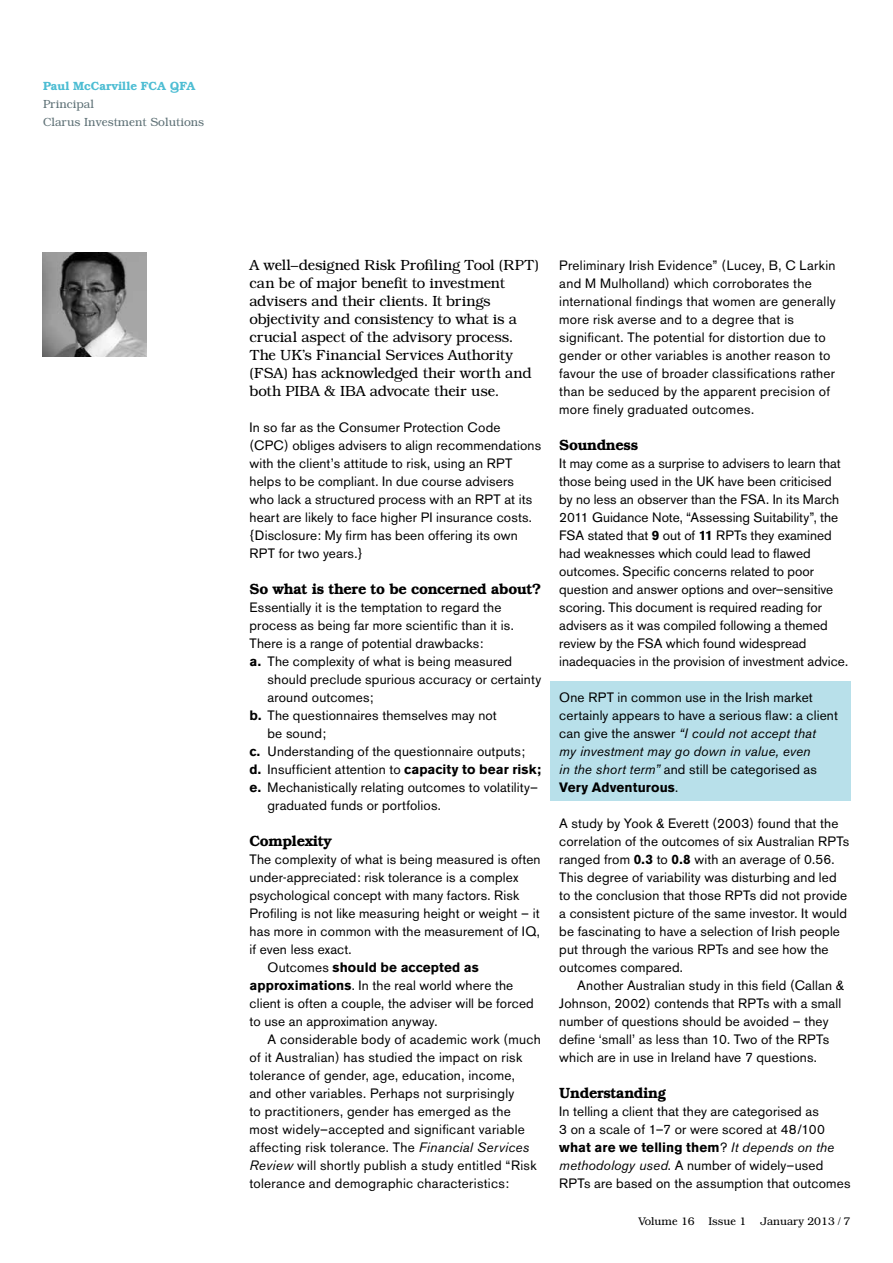
<style>
.page{position:relative;width:893px;height:1263px;background:#fff}
.page>*{position:absolute;margin:0;border:0;box-sizing:border-box;transform-origin:0 0}
.t1{font:300 15px/18px "Bookman IT Cby BT";letter-spacing:-.015em;color:#000}
.t2{font:600 15px "Bookman IT Cby BT";letter-spacing:-.02em;color:#000}
.t3{font:13.5px/18px "Akzidenz Grotesk BE";letter-spacing:.01em;color:#000}
.t4{font:700 13.5px "Akzidenz Grotesk BE";letter-spacing:.01em;color:#000}
.t5{font:300 12px/18px "Bookman IT Cby BT";color:#5e7176}
.t6{font:600 12px "Bookman IT Cby BT";color:#4dbdd3}
.t7{font:300 11.25px "Bookman IT Cby BT";color:#000}
.s1{font-weight:700}
.s2{font-weight:400}
.s3{font-style:italic}
.s4{font-family:"Times";font-weight:400}
</style>
<div class="page">
<div style="left:550px;top:682px;width:301px;height:119px;background:#b8e0ea"></div>
<img style="left:43px;top:252px;width:103px;height:105px">
<p class="t6" style="left:43px;top:79px;width:154px">Paul McCarville FCA QFA</p>
<p class="t5" style="left:43px;top:95px;width:163px">Principal<br>Clarus Investment Solutions</p>
<p class="t1" style="left:250px;top:256px;width:291px">A well–designed Risk Profiling Tool (RPT) can be of major benefit to investment advisers and their clients. It brings objectivity and consistency to what is a crucial aspect of the advisory process.<br>The UK’s Financial Services Authority (FSA) has acknowledged their worth and both PIBA &amp; IBA advocate their use.</p>
<p class="t3" style="left:250px;top:418px;width:293px">In so far as the Consumer Protection Code (CPC) obliges advisers to align recommendations with the client’s attitude to risk, using an RPT helps to be compliant. In due course advisers who lack a structured process with an RPT at its heart are likely to face higher PI insurance costs. {Disclosure: My firm has been offering its own RPT for two years.}</p>
<p class="t2" style="left:250px;top:580px;width:293px">So what is there to be concerned about?</p>
<p class="t3" style="left:250px;top:598px;width:253px">Essentially it is the temptation to regard the</p>
<p class="t3" style="left:250px;top:616px;width:266px">process as being far more scientific than it is.</p>
<p class="t3" style="left:250px;top:634px;width:235px">There is a range of potential drawbacks:</p>
<p class="t3" style="left:250px;top:652px;width:264px"><span class="s1">a.</span> The complexity of what is being measured</p>
<p class="t3" style="left:268px;top:670px;width:275px">should preclude spurious accuracy or certainty</p>
<p class="t3" style="left:268px;top:688px;width:108px">around outcomes;</p>
<p class="t3" style="left:250px;top:706px;width:249px"><span class="s1">b.</span> The questionnaires themselves may not</p>
<p class="t3" style="left:268px;top:724px;width:60px">be sound;</p>
<p class="t3" style="left:250px;top:742px;width:277px"><span class="s1">c.</span> Understanding of the questionnaire outputs;</p>
<p class="t3" style="left:250px;top:760px;width:293px"><span class="s1">d.</span> Insufficient attention to <span class="s1">capacity to bear risk;</span></p>
<p class="t3" style="left:250px;top:778px;width:290px"><span class="s1">e.</span> Mechanistically relating outcomes to volatility–</p>
<p class="t3" style="left:268px;top:796px;width:175px">graduated funds or portfolios.</p>
<p class="t2" style="left:250px;top:832px;width:84px">Complexity</p>
<p class="t3" style="left:250px;top:850px;width:293px">The complexity of what is being measured is often</p>
<p class="t3" style="left:250px;top:868px;width:270px">under‑appreciated: risk tolerance is a complex</p>
<p class="t3" style="left:250px;top:886px;width:271px">psychological concept with many factors. Risk</p>
<p class="t3" style="left:250px;top:904px;width:292px">Profiling is not like measuring height or weight – it</p>
<p class="t3" style="left:250px;top:922px;width:292px">has more in common with the measurement of IQ,</p>
<p class="t3" style="left:250px;top:940px;width:104px">if even less exact.</p>
<p class="t4" style="left:268px;top:959px;width:213px"><span class="s2">Outcomes</span> should be accepted as</p>
<p class="t3" style="left:250px;top:976px;width:265px"><span class="s1">approximations</span>. In the real world where the</p>
<p class="t3" style="left:250px;top:994px;width:286px">client is often a couple, the adviser will be forced</p>
<p class="t3" style="left:250px;top:1012px;width:189px">to use an approximation anyway.</p>
<p class="t3" style="left:268px;top:1030px;width:275px">A considerable body of academic work (much</p>
<p class="t3" style="left:250px;top:1048px;width:274px">of it Australian) has studied the impact on risk</p>
<p class="t3" style="left:250px;top:1066px;width:267px">tolerance of gender, age, education, income,</p>
<p class="t3" style="left:250px;top:1084px;width:266px">and other variables. Perhaps not surprisingly</p>
<p class="t3" style="left:250px;top:1102px;width:263px">to practitioners, gender has emerged as the</p>
<p class="t3" style="left:250px;top:1120px;width:277px">most widely–accepted and significant variable</p>
<p class="t3" style="left:250px;top:1138px;width:281px">affecting risk tolerance. The <span class="s3">Financial Services</span></p>
<p class="t3" style="left:250px;top:1156px;width:289px"><span class="s3">Review</span> will shortly publish a study entitled “Risk</p>
<p class="t3" style="left:250px;top:1174px;width:261px">tolerance and demographic characteristics:</p>
<p class="t3" style="left:559px;top:256px;width:278px">Preliminary Irish Evidence” (Lucey, B, C Larkin and M Mulholland) which corroborates the international findings that women are generally more risk averse and to a degree that is significant. The potential for distortion due to gender or other variables is another reason to favour the use of broader classifications rather than be seduced by the apparent precision of more finely graduated outcomes.</p>
<p class="t2" style="left:559px;top:436px;width:80px">Soundness</p>
<p class="t3" style="left:559px;top:454px;width:290px">It may come as a surprise to advisers to learn that those being used in the UK have been criticised by no less an observer than the FSA. In its March 2011 Guidance Note, “Assessing Suitability”, the FSA stated that <span class="s1">9</span> out of <span class="s1">11</span> RPTs they examined had weaknesses which could lead to flawed outcomes. Specific concerns related to poor question and answer options and over–sensitive scoring. This document is required reading for advisers as it was compiled following a themed review by the FSA which found widespread inadequacies in the provision of investment advice.</p>
<p class="t3" style="left:559px;top:688px;width:280px">One RPT in common use in the Irish market certainly appears to have a serious flaw: a client can give the answer <span class="s3">“I could not accept that<br>my investment may go down in value, even<br>in the short term”</span> and still be categorised as <span class="s1">Very Adventurous</span>.</p>
<p class="t3" style="left:559px;top:814px;width:292px">A study by Yook &amp; Everett (2003) found that the correlation of the outcomes of six Australian RPTs ranged from <span class="s1">0.3</span> to <span class="s1">0.8</span> with an average of 0.56.<br>This degree of variability was disturbing and led to the conclusion that those RPTs did not provide a consistent picture of the same investor. It would be fascinating to have a selection of Irish people put through the various RPTs and see how the outcomes compared.</p>
<p class="t3" style="left:559px;top:976px;width:286px;text-indent:18px">Another Australian study in this field (Callan &amp; Johnson, 2002) contends that RPTs with a small number of questions should be avoided – they define ‘small’ as less than 10. Two of the RPTs which are in use in Ireland have 7 questions.</p>
<p class="t2" style="left:559px;top:1084px;width:108px">Understanding</p>
<p class="t3" style="left:559px;top:1102px;width:293px">In telling a client that they are categorised as<br>3 on a scale of 1–7 or were scored at 48/100 <span class="s1">what are we telling them</span>? <span class="s3">It depends on the methodology used</span>. A number of widely–used RPTs are based on the assumption that outcomes</p>
<p class="t7" style="left:638px;top:1214px;width:214px">Volume 16 Issue 1 January 2013 <span class="s4">/</span> 7</p>
</div>
